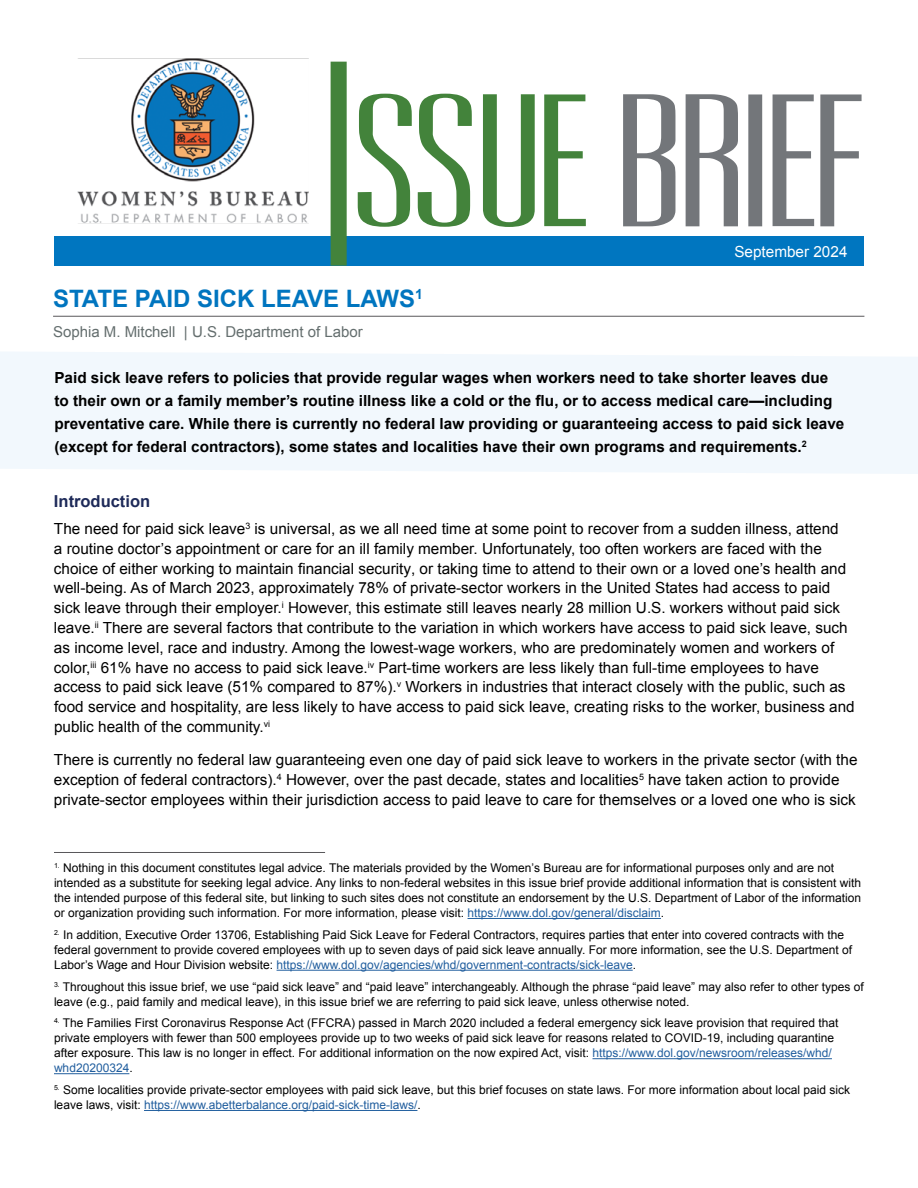
<style>
.page{position:relative;width:918px;height:1188px;background:#fff}
.page>*{position:absolute;margin:0;border:0;box-sizing:border-box;transform-origin:0 0}
.t1{font:700 24px "Arial";color:#0075bf}
.t2{font:700 16.5px "Arial";color:#1e2a59}
.t3{font:15.3px/19.8px "Arial";color:#000}
.t4{font:700 15.3px/22.8px "Arial";color:#000}
.t5{font:15.3px "Arial";color:#fff}
.t6{font:15px "Arial";color:#646e6e}
.t7{font:12px/15px "Arial";color:#000}
.s1{color:#215e9e}
</style>
<div class="page">
<hr style="left:468px;top:918px;width:193px;height:1px;background:#215e9e">
<hr style="left:277px;top:970px;width:356px;height:1px;background:#215e9e">
<hr style="left:593px;top:1058px;width:239px;height:1px;background:#215e9e">
<hr style="left:54px;top:1073px;width:75px;height:1px;background:#215e9e">
<hr style="left:144px;top:1110px;width:273px;height:1px;background:#215e9e">
<hr style="left:54px;top:852px;width:271px;height:1px;background:#59585b">
<hr style="left:53px;top:316px;width:811px;height:1px;background:#59585b">
<div style="left:0;top:352px;width:918px;height:122px;background:#f2f8fd"></div>
<div style="left:54px;top:237px;width:810px;height:25px;background:#0076c0"></div>
<img style="left:77px;top:58px;width:232px;height:166px">
<div style="left:54px;top:240px;width:810px;height:26px;background:#0076c0"></div>
<svg style="left:623px;top:94px;width:239px;height:132px"></svg>
<svg style="left:331px;top:62px;width:255px;height:204px"></svg>
<p class="t5" style="left:734px;top:242px;width:115px">September 2024</p>
<h1 class="t1" style="left:53px;top:282px;width:372px">STATE PAID SICK LEAVE LAWS<sup>1</sup></h1>
<p class="t6" style="left:53px;top:322px;width:311px">Sophia M. Mitchell | U.S. Department of Labor</p>
<p class="t4" style="left:54px;top:367px;width:791px">Paid sick leave refers to policies that provide regular wages when workers need to take shorter leaves due to their own or a family member’s routine illness like a cold or the flu, or to access medical care—including preventative care. While there is currently no federal law providing or guaranteeing access to paid sick leave (except for federal contractors), some states and localities have their own programs and requirements.<sup>2</sup></p>
<h2 class="t2" style="left:54px;top:491px;width:98px">Introduction</h2>
<p class="t3" style="left:54px;top:519px;width:802px">The need for paid sick leave<sup>3</sup> is universal, as we all need time at some point to recover from a sudden illness, attend<br>a routine doctor’s appointment or care for an ill family member. Unfortunately, too often workers are faced with the choice of either working to maintain financial security, or taking time to attend to their own or a loved one’s health and well-being. As of March 2023, approximately 78% of private-sector workers in the United States had access to paid sick leave through their employer.<sup>i</sup> However, this estimate still leaves nearly 28 million U.S. workers without paid sick leave.<sup>ii</sup> There are several factors that contribute to the variation in which workers have access to paid sick leave, such as income level, race and industry. Among the lowest-wage workers, who are predominately women and workers of color,<sup>iii</sup> 61% have no access to paid sick leave.<sup>iv</sup> Part-time workers are less likely than full-time employees to have access to paid sick leave (51% compared to 87%).<sup>v</sup> Workers in industries that interact closely with the public, such as food service and hospitality, are less likely to have access to paid sick leave, creating risks to the worker, business and public health of the community.<sup>vi</sup></p>
<p class="t3" style="left:54px;top:750px;width:805px">There is currently no federal law guaranteeing even one day of paid sick leave to workers in the private sector (with the exception of federal contractors).<sup>4</sup> However, over the past decade, states and localities<sup>5</sup> have taken action to provide private-sector employees within their jurisdiction access to paid leave to care for themselves or a loved one who is sick</p>
<h1 class="t7" style="left:54px;top:861px;width:809px"><sup>1.</sup> Nothing in this document constitutes legal advice. The materials provided by the Women’s Bureau are for informational purposes only and are not intended as a substitute for seeking legal advice. Any links to non-federal websites in this issue brief provide additional information that is consistent with the intended purpose of this federal site, but linking to such sites does not constitute an endorsement by the U.S. Department of Labor of the information or organization providing such information. For more information, please visit: <span class="s1">https://www.dol.gov/general/disclaim</span>.</h1>
<p class="t7" style="left:54px;top:927px;width:800px"><sup>2.</sup> In addition, Executive Order 13706, Establishing Paid Sick Leave for Federal Contractors, requires parties that enter into covered contracts with the federal government to provide covered employees with up to seven days of paid sick leave annually. For more information, see the U.S. Department of<br>Labor’s Wage and Hour Division website: <span class="s1">https://www.dol.gov/agencies/whd/government-contracts/sick-leave</span>.</p>
<p class="t7" style="left:54px;top:979px;width:811px"><sup>3.</sup> Throughout this issue brief, we use “paid sick leave” and “paid leave” interchangeably. Although the phrase “paid leave” may also refer to other types of leave (e.g., paid family and medical leave), in this issue brief we are referring to paid sick leave, unless otherwise noted.</p>
<p class="t7" style="left:54px;top:1016px;width:786px"><sup>4.</sup> The Families First Coronavirus Response Act (FFCRA) passed in March 2020 included a federal emergency sick leave provision that required that private employers with fewer than 500 employees provide up to two weeks of paid sick leave for reasons related to COVID-19, including quarantine after exposure. This law is no longer in effect. For additional information on the now expired Act, visit: <span class="s1">https://www.dol.gov/newsroom/releases/whd/ whd20200324</span>.</p>
<p class="t7" style="left:54px;top:1083px;width:798px"><sup>5.</sup> Some localities provide private-sector employees with paid sick leave, but this brief focuses on state laws. For more information about local paid sick leave laws, visit: <span class="s1">https://www.abetterbalance.org/paid-sick-time-laws/</span>.</p>
</div>
